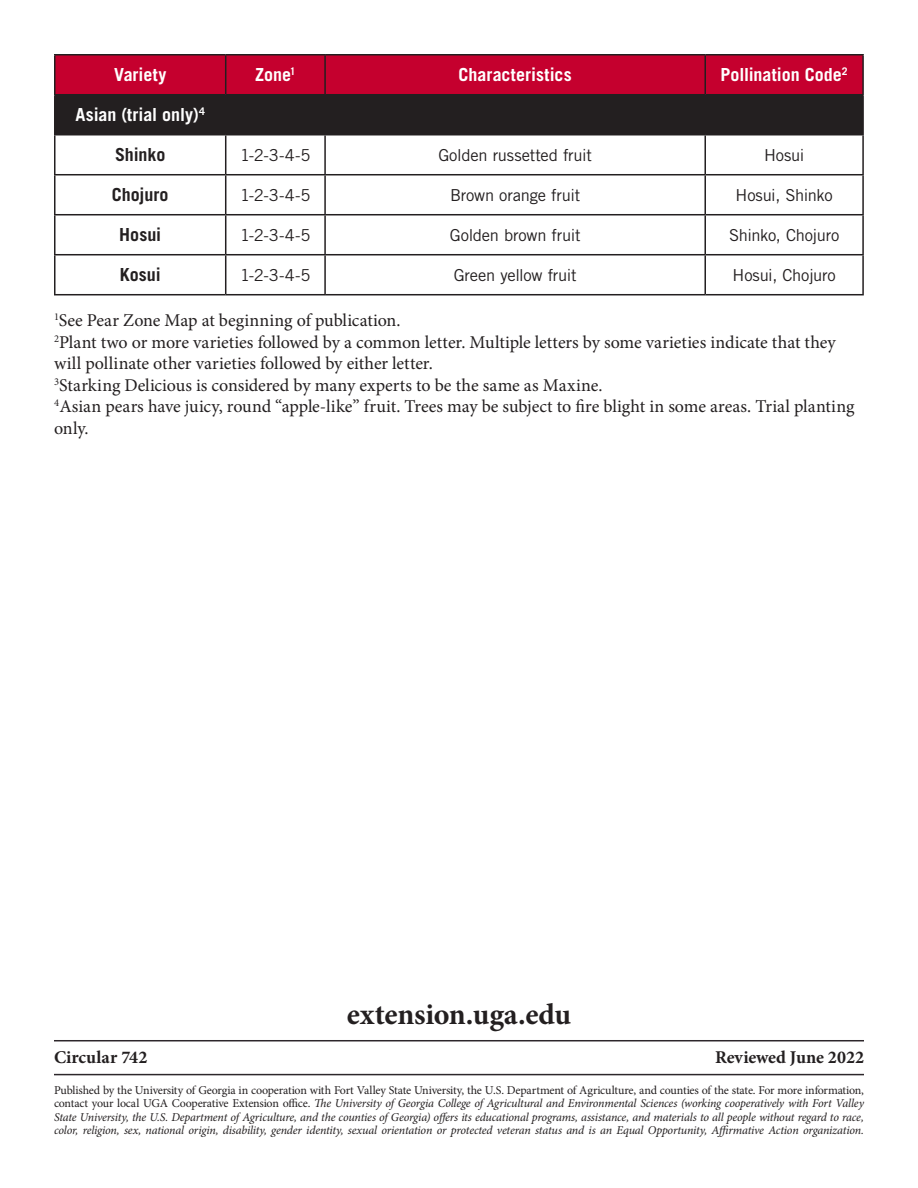
<style>
.page{position:relative;width:918px;height:1188px;background:#fff}
.page>*{position:absolute;margin:0;border:0;box-sizing:border-box;transform-origin:0 0}
.Footer_URL{font:700 30px "Minion Pro";letter-spacing:-.01em;color:#231f20}
.t1{font:18px/21.6px "Minion Pro";letter-spacing:-.005em;color:#231f20}
.Footer_Pub_Info{font:700 18px "Trade Gothic LT Std";color:#fff}
.Footer_Pub_Info-2{font:700 18px "Minion Pro";color:#231f20}
.Footer_Pub_Info-3{font:700 18px "Trade Gothic LT Std";letter-spacing:-.005em;color:#231f20}
.Footer_Pub_Info-4{font:16.5px "Trade Gothic LT Std";letter-spacing:-.015em;color:#231f20}
.EEO_Regular{font:italic 12px/13.5px "Minion Pro";letter-spacing:-.02em;color:#231f20;text-align:justify}
.s1{font-style:normal}
</style>
<div class="page">
<hr style="left:54px;top:1040px;width:810px;height:1px;background:#2d272b">
<hr style="left:54px;top:1074px;width:810px;height:1px;background:#2d272b">
<svg style="left:56px;top:56px;width:806px;height:78px;background:#720f26"></svg>
<hr style="left:54px;top:54px;width:172px;height:2px;background:#231f20">
<hr style="left:54px;top:55px;width:2px;height:39px;background:#231f20">
<hr style="left:226px;top:54px;width:99px;height:2px;background:#231f20">
<hr style="left:225px;top:55px;width:1px;height:39px;background:#231f20">
<hr style="left:325px;top:54px;width:380px;height:2px;background:#231f20">
<hr style="left:324px;top:55px;width:2px;height:39px;background:#231f20">
<hr style="left:705px;top:54px;width:159px;height:2px;background:#231f20">
<hr style="left:704px;top:55px;width:2px;height:39px;background:#231f20">
<hr style="left:862px;top:55px;width:2px;height:39px;background:#231f20">
<hr style="left:54px;top:94px;width:172px;height:1px;background:#231f20">
<hr style="left:54px;top:95px;width:2px;height:39px;background:#231f20">
<hr style="left:226px;top:94px;width:99px;height:1px;background:#231f20">
<hr style="left:225px;top:95px;width:1px;height:39px;background:#231f20">
<hr style="left:325px;top:94px;width:380px;height:1px;background:#231f20">
<hr style="left:324px;top:95px;width:2px;height:39px;background:#231f20">
<hr style="left:705px;top:94px;width:159px;height:1px;background:#231f20">
<hr style="left:704px;top:95px;width:2px;height:39px;background:#231f20">
<hr style="left:862px;top:95px;width:2px;height:39px;background:#231f20">
<hr style="left:54px;top:134px;width:172px;height:1px;background:#231f20">
<hr style="left:54px;top:135px;width:2px;height:39px;background:#231f20">
<hr style="left:226px;top:134px;width:99px;height:1px;background:#231f20">
<hr style="left:225px;top:135px;width:1px;height:39px;background:#231f20">
<hr style="left:325px;top:134px;width:380px;height:1px;background:#231f20">
<hr style="left:324px;top:135px;width:2px;height:39px;background:#231f20">
<hr style="left:705px;top:134px;width:159px;height:1px;background:#231f20">
<hr style="left:704px;top:135px;width:2px;height:39px;background:#231f20">
<hr style="left:862px;top:135px;width:2px;height:39px;background:#231f20">
<hr style="left:54px;top:174px;width:172px;height:1px;background:#231f20">
<hr style="left:54px;top:175px;width:2px;height:39px;background:#231f20">
<hr style="left:226px;top:174px;width:99px;height:1px;background:#231f20">
<hr style="left:225px;top:175px;width:1px;height:39px;background:#231f20">
<hr style="left:325px;top:174px;width:380px;height:1px;background:#231f20">
<hr style="left:324px;top:175px;width:2px;height:39px;background:#231f20">
<hr style="left:705px;top:174px;width:159px;height:1px;background:#231f20">
<hr style="left:704px;top:175px;width:2px;height:39px;background:#231f20">
<hr style="left:862px;top:175px;width:2px;height:39px;background:#231f20">
<hr style="left:54px;top:214px;width:172px;height:1px;background:#231f20">
<hr style="left:54px;top:215px;width:2px;height:39px;background:#231f20">
<hr style="left:226px;top:214px;width:99px;height:1px;background:#231f20">
<hr style="left:225px;top:215px;width:1px;height:39px;background:#231f20">
<hr style="left:325px;top:214px;width:380px;height:1px;background:#231f20">
<hr style="left:324px;top:215px;width:2px;height:39px;background:#231f20">
<hr style="left:705px;top:214px;width:159px;height:1px;background:#231f20">
<hr style="left:704px;top:215px;width:2px;height:39px;background:#231f20">
<hr style="left:862px;top:215px;width:2px;height:39px;background:#231f20">
<hr style="left:54px;top:254px;width:172px;height:1px;background:#231f20">
<hr style="left:54px;top:255px;width:2px;height:39px;background:#231f20">
<hr style="left:226px;top:254px;width:99px;height:1px;background:#231f20">
<hr style="left:225px;top:255px;width:1px;height:39px;background:#231f20">
<hr style="left:325px;top:254px;width:380px;height:1px;background:#231f20">
<hr style="left:324px;top:255px;width:2px;height:39px;background:#231f20">
<hr style="left:705px;top:254px;width:159px;height:1px;background:#231f20">
<hr style="left:704px;top:255px;width:2px;height:39px;background:#231f20">
<hr style="left:862px;top:255px;width:2px;height:39px;background:#231f20">
<hr style="left:54px;top:294px;width:172px;height:1px;background:#231f20">
<hr style="left:226px;top:294px;width:99px;height:1px;background:#231f20">
<hr style="left:325px;top:294px;width:380px;height:1px;background:#231f20">
<hr style="left:705px;top:294px;width:159px;height:1px;background:#231f20">
<p class="Footer_Pub_Info" style="left:114px;top:64px;width:54px">Variety</p>
<p class="Footer_Pub_Info" style="left:255px;top:64px;width:42px">Zone<sup>1</sup></p>
<p class="Footer_Pub_Info" style="left:459px;top:64px;width:115px">Characteristics</p>
<p class="Footer_Pub_Info" style="left:721px;top:64px;width:129px">Pollination Code<sup>2</sup></p>
<p class="Footer_Pub_Info" style="left:75px;top:104px;width:131px">Asian (trial only)<sup>4</sup></p>
<p class="Footer_Pub_Info-3" style="left:115px;top:144px;width:52px">Shinko</p>
<p class="Footer_Pub_Info-4" style="left:240px;top:145px;width:72px">1-2-3-4-5</p>
<p class="Footer_Pub_Info-4" style="left:438px;top:145px;width:155px">Golden russetted fruit</p>
<p class="Footer_Pub_Info-4" style="left:764px;top:145px;width:42px">Hosui</p>
<p class="Footer_Pub_Info-3" style="left:112px;top:184px;width:58px">Chojuro</p>
<p class="Footer_Pub_Info-4" style="left:240px;top:185px;width:72px">1-2-3-4-5</p>
<p class="Footer_Pub_Info-4" style="left:450px;top:185px;width:132px">Brown orange fruit</p>
<p class="Footer_Pub_Info-4" style="left:736px;top:185px;width:99px">Hosui, Shinko</p>
<p class="Footer_Pub_Info-3" style="left:119px;top:224px;width:43px">Hosui</p>
<p class="Footer_Pub_Info-4" style="left:240px;top:225px;width:72px">1-2-3-4-5</p>
<p class="Footer_Pub_Info-4" style="left:450px;top:225px;width:132px">Golden brown fruit</p>
<p class="Footer_Pub_Info-4" style="left:729px;top:225px;width:112px">Shinko, Chojuro</p>
<p class="Footer_Pub_Info-3" style="left:120px;top:264px;width:43px">Kosui</p>
<p class="Footer_Pub_Info-4" style="left:240px;top:265px;width:72px">1-2-3-4-5</p>
<p class="Footer_Pub_Info-4" style="left:454px;top:265px;width:124px">Green yellow fruit</p>
<p class="Footer_Pub_Info-4" style="left:733px;top:265px;width:105px">Hosui, Chojuro</p>
<p class="t1" style="left:54px;top:310px;width:348px"><sup>1</sup>See Pear Zone Map at beginning of publication.</p>
<p class="t1" style="left:54px;top:331px;width:783px"><sup>2</sup>Plant two or more varieties followed by a common letter. Multiple letters by some varieties indicate that they will pollinate other varieties followed by either letter.</p>
<p class="t1" style="left:54px;top:374px;width:550px"><sup>3</sup>Starking Delicious is considered by many experts to be the same as Maxine.</p>
<p class="t1" style="left:54px;top:396px;width:802px"><sup>4</sup>Asian pears have juicy, round “apple-like” fruit. Trees may be subject to fire blight in some areas. Trial planting only.</p>
<p class="Footer_URL" style="left:347px;top:993px;width:226px">extension.uga.edu</p>
<p class="Footer_Pub_Info-2" style="left:54px;top:1045px;width:95px">Circular 742</p>
<p class="Footer_Pub_Info-2" style="left:715px;top:1045px;width:150px">Reviewed June 2022</p>
<p class="EEO_Regular" style="left:54px;top:1083px;width:812px"><span class="s1">Published by the University of Georgia in cooperation with Fort Valley State University, the U.S. Department of Agriculture, and counties of the state. For more information, contact your local UGA Cooperative Extension office.</span> The University of Georgia College of Agricultural and Environmental Sciences (working cooperatively with Fort Valley State University, the U.S. Department of Agriculture, and the counties of Georgia) offers its educational programs, assistance, and materials to all people without regard to race, color, religion, sex, national origin, disability, gender identity, sexual orientation or protected veteran status and is an Equal Opportunity, Affirmative Action organization.</p>
</div>
